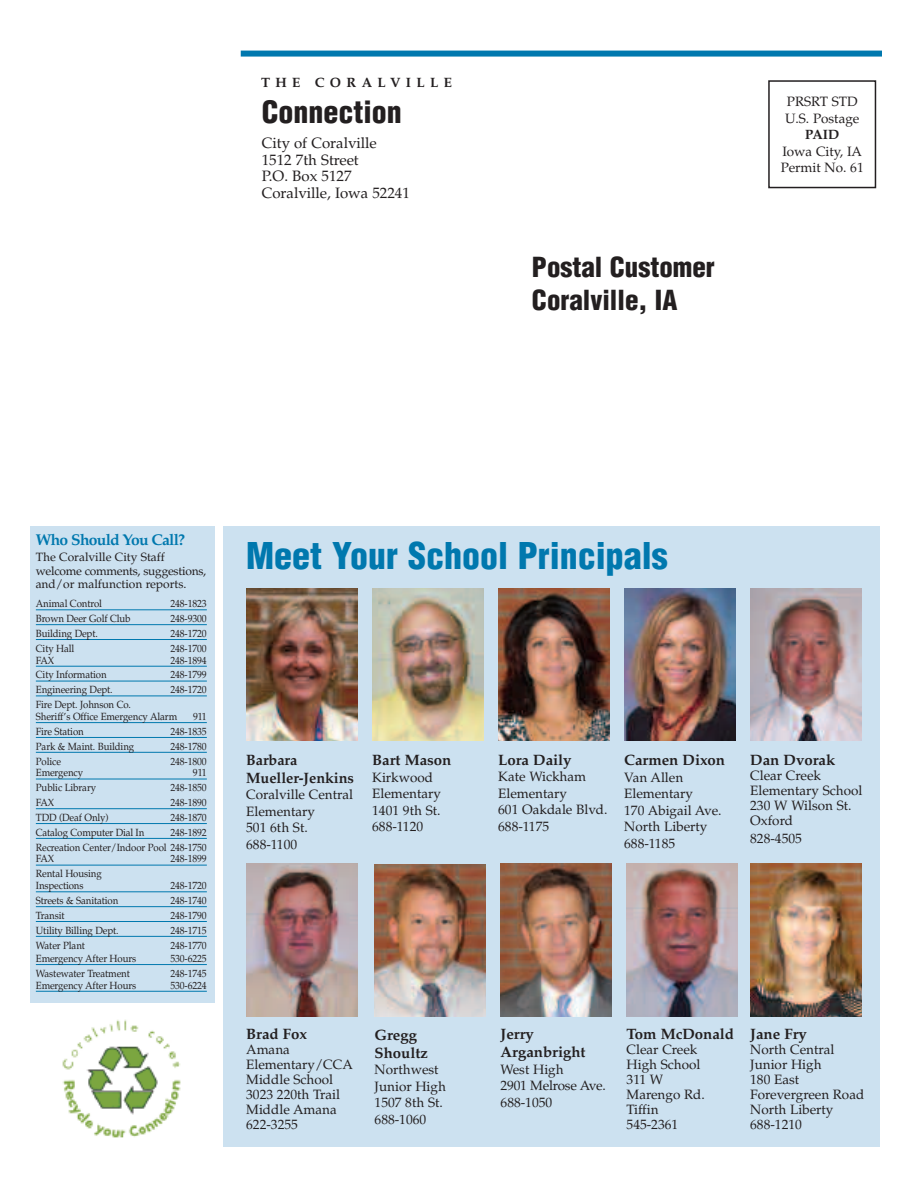
<style>
.page{position:relative;width:918px;height:1188px;background:#fff}
.page>*{position:absolute;margin:0;border:0;box-sizing:border-box;transform-origin:0 0}
.t1{font:900 condensed 36px "Helvetica";color:#0078ae}
.t2{font:900 condensed 30px "Helvetica";color:#231f20}
.t3{font:900 condensed 27px/33px "Helvetica";color:#231f20}
.t4{font:700 15.6px "Palatino";letter-spacing:-.045em;color:#0078ae}
.t5{font:700 15px/18px "Palatino";color:#231f20}
.t6{font:15px/16.5px "Palatino";color:#231f20}
.t7{font:700 15px/18px "Palatino";color:#231f20;scale:.96 1}
.t8{font:13.5px/16.5px "Palatino";color:#231f20}
.t9{font:700 13.5px "Palatino";letter-spacing:.4em;color:#231f20}
.t10{font:12px/13.2px "Palatino";color:#231f20}
.t11{font:10.35px/11.9px "Palatino";letter-spacing:-.01em;color:#231f20;scale:.93 1}
</style>
<div class="page">
<div style="left:768px;top:80px;width:108px;height:108px;border:2px solid #231f20"></div>
<div style="left:30px;top:526px;width:184px;height:478px;background:#cce1f0"></div>
<hr style="left:36px;top:609px;width:171px;height:1px;background:#0078ae">
<hr style="left:36px;top:624px;width:171px;height:1px;background:#0078ae">
<hr style="left:36px;top:639px;width:171px;height:1px;background:#0078ae">
<hr style="left:36px;top:666px;width:171px;height:1px;background:#0078ae">
<hr style="left:36px;top:681px;width:171px;height:1px;background:#0078ae">
<hr style="left:36px;top:696px;width:171px;height:1px;background:#0078ae">
<hr style="left:36px;top:722px;width:171px;height:1px;background:#0078ae">
<hr style="left:36px;top:737px;width:171px;height:1px;background:#0078ae">
<hr style="left:36px;top:752px;width:171px;height:1px;background:#0078ae">
<hr style="left:36px;top:779px;width:171px;height:1px;background:#0078ae">
<hr style="left:36px;top:808px;width:171px;height:1px;background:#0078ae">
<hr style="left:36px;top:823px;width:171px;height:1px;background:#0078ae">
<hr style="left:36px;top:838px;width:171px;height:1px;background:#0078ae">
<hr style="left:36px;top:865px;width:171px;height:1px;background:#0078ae">
<hr style="left:36px;top:891px;width:171px;height:1px;background:#0078ae">
<hr style="left:36px;top:906px;width:171px;height:1px;background:#0078ae">
<hr style="left:36px;top:921px;width:171px;height:1px;background:#0078ae">
<hr style="left:36px;top:936px;width:171px;height:1px;background:#0078ae">
<hr style="left:36px;top:964px;width:171px;height:1px;background:#0078ae">
<hr style="left:36px;top:991px;width:171px;height:1px;background:#0078ae">
<div style="left:241px;top:51px;width:641px;height:6px;background:#0078ae"></div>
<div style="left:223px;top:526px;width:657px;height:622px;background:#cce1f0"></div>
<img style="left:246px;top:588px;width:111px;height:153px">
<img style="left:372px;top:588px;width:111px;height:153px">
<img style="left:498px;top:588px;width:111px;height:153px">
<img style="left:624px;top:588px;width:111px;height:153px">
<img style="left:375px;top:864px;width:111px;height:153px">
<img style="left:501px;top:864px;width:111px;height:153px">
<img style="left:627px;top:864px;width:111px;height:153px">
<img style="left:246px;top:864px;width:111px;height:153px">
<img style="left:750px;top:588px;width:111px;height:153px">
<img style="left:750px;top:864px;width:111px;height:153px">
<img style="left:62px;top:1019px;width:119px;height:119px">
<h3 class="t9" style="left:261px;top:75px;width:193px">THE CORALVILLE</h3>
<h2 class="t2" style="left:262px;top:95px;width:142px">Connection</h2>
<h3 class="t6" style="left:262px;top:135px;width:150px">City of Coralville<br>1512 7th Street<br>P.O. Box 5127<br>Coralville, Iowa 52241</h3>
<h3 class="t3" style="left:532px;top:251px;width:184px">Postal Customer<br>Coralville, IA</h3>
<h3 class="t8" style="left:785px;top:93px;width:76px">PRSRT STD<br>U.S. Postage</h3>
<h3 class="t9" style="left:805px;top:127px;width:36px">PAID</h3>
<h3 class="t8" style="left:781px;top:143px;width:85px">Iowa City, IA<br>Permit No. 61</h3>
<h3 class="t4" style="left:36px;top:531px;width:151px">Who Should You Call?</h3>
<p class="t10" style="left:36px;top:551px;width:172px">The Coralville City Staff welcome comments, suggestions, and/or malfunction reports.</p>
<p class="t11" style="left:36px;top:598px;width:73px">Animal Control</p>
<p class="t11" style="left:170px;top:598px;width:41px">248-1823</p>
<p class="t11" style="left:36px;top:613px;width:103px">Brown Deer Golf Club</p>
<p class="t11" style="left:170px;top:613px;width:41px">248-9300</p>
<p class="t11" style="left:36px;top:627px;width:68px">Building Dept.</p>
<p class="t11" style="left:170px;top:627px;width:41px">248-1720</p>
<p class="t11" style="left:36px;top:642px;width:43px">City Hall</p>
<p class="t11" style="left:170px;top:642px;width:41px">248-1700</p>
<p class="t11" style="left:36px;top:654px;width:21px">FAX</p>
<p class="t11" style="left:170px;top:654px;width:41px">248-1894</p>
<p class="t11" style="left:36px;top:669px;width:78px">City Information</p>
<p class="t11" style="left:170px;top:669px;width:41px">248-1799</p>
<p class="t11" style="left:36px;top:684px;width:84px">Engineering Dept.</p>
<p class="t11" style="left:170px;top:684px;width:41px">248-1720</p>
<p class="t11" style="left:36px;top:699px;width:153px">Fire Dept. Johnson Co.<br>Sheriff’s Office Emergency Alarm</p>
<p class="t11" style="left:193px;top:710px;width:16px">911</p>
<p class="t11" style="left:36px;top:725px;width:53px">Fire Station</p>
<p class="t11" style="left:170px;top:725px;width:41px">248-1835</p>
<p class="t11" style="left:36px;top:740px;width:107px">Park &amp; Maint. Building</p>
<p class="t11" style="left:170px;top:740px;width:41px">248-1780</p>
<p class="t11" style="left:36px;top:755px;width:29px">Police</p>
<p class="t11" style="left:170px;top:755px;width:41px">248-1800</p>
<p class="t11" style="left:36px;top:767px;width:52px">Emergency</p>
<p class="t11" style="left:193px;top:767px;width:16px">911</p>
<p class="t11" style="left:36px;top:782px;width:66px">Public Library</p>
<p class="t11" style="left:170px;top:782px;width:41px">248-1850</p>
<p class="t11" style="left:36px;top:797px;width:21px">FAX</p>
<p class="t11" style="left:170px;top:797px;width:41px">248-1890</p>
<p class="t11" style="left:36px;top:811px;width:80px">TDD (Deaf Only)</p>
<p class="t11" style="left:170px;top:811px;width:41px">248-1870</p>
<p class="t11" style="left:36px;top:826px;width:118px">Catalog Computer Dial In</p>
<p class="t11" style="left:36px;top:825px;width:185px;line-height:14.9px;text-align:right">248-1892<br>Recreation Center/Indoor Pool 248-1750</p>
<p class="t11" style="left:36px;top:853px;width:21px">FAX</p>
<p class="t11" style="left:170px;top:853px;width:41px">248-1899</p>
<p class="t11" style="left:36px;top:868px;width:72px">Rental Housing<br>Inspections</p>
<p class="t11" style="left:170px;top:880px;width:41px">248-1720</p>
<p class="t11" style="left:36px;top:895px;width:90px">Streets &amp; Sanitation</p>
<p class="t11" style="left:170px;top:895px;width:41px">248-1740</p>
<p class="t11" style="left:36px;top:909px;width:32px">Transit</p>
<p class="t11" style="left:170px;top:909px;width:41px">248-1790</p>
<p class="t11" style="left:36px;top:924px;width:90px">Utility Billing Dept.</p>
<p class="t11" style="left:170px;top:924px;width:41px">248-1715</p>
<p class="t11" style="left:36px;top:940px;width:54px">Water Plant</p>
<p class="t11" style="left:170px;top:940px;width:41px">248-1770</p>
<p class="t11" style="left:36px;top:952px;width:110px">Emergency After Hours</p>
<p class="t11" style="left:170px;top:952px;width:41px">530-6225</p>
<p class="t11" style="left:36px;top:967px;width:103px">Wastewater Treatment</p>
<p class="t11" style="left:170px;top:967px;width:41px">248-1745</p>
<p class="t11" style="left:36px;top:979px;width:110px">Emergency After Hours</p>
<p class="t11" style="left:170px;top:979px;width:41px">530-6224</p>
<h1 class="t1" style="left:246px;top:535px;width:423px">Meet Your School Principals</h1>
<h3 class="t7" style="left:246px;top:751px;width:114px">Barbara<br>Mueller-Jenkins</h3>
<h3 class="t8" style="left:246px;top:787px;width:108px">Coralville Central<br>Elementary<br>501 6th St.<br>688-1100</h3>
<h3 class="t5" style="left:372px;top:751px;width:81px">Bart Mason</h3>
<h3 class="t8" style="left:372px;top:769px;width:70px">Kirkwood<br>Elementary<br>1401 9th St.<br>688-1120</h3>
<h3 class="t5" style="left:498px;top:751px;width:75px">Lora Daily</h3>
<h3 class="t8" style="left:498px;top:769px;width:111px">Kate Wickham<br>Elementary<br>601 Oakdale Blvd.<br>688-1175</h3>
<h3 class="t5" style="left:624px;top:751px;width:102px">Carmen Dixon</h3>
<h3 class="t8" style="left:624px;top:769px;width:99px">Van Allen<br>Elementary<br>170 Abigail Ave.<br>North Liberty<br>688-1185</h3>
<h3 class="t5" style="left:750px;top:751px;width:86px">Dan Dvorak</h3>
<h3 class="t8" style="left:750px;top:768px;width:114px;line-height:15px">Clear Creek<br>Elementary School<br>230 W Wilson St.<br>Oxford</h3>
<h3 class="t8" style="left:750px;top:830px;width:53px">828-4505</h3>
<h3 class="t5" style="left:246px;top:1025px;width:62px">Brad Fox</h3>
<h3 class="t8" style="left:246px;top:1042px;width:108px;line-height:15px">Amana<br>Elementary/CCA<br>Middle School<br>3023 220th Trail<br>Middle Amana<br>622-3255</h3>
<h3 class="t5" style="left:375px;top:1026px;width:55px">Gregg<br>Shoultz</h3>
<h3 class="t8" style="left:375px;top:1061px;width:73px">Northwest<br>Junior High<br>1507 8th St.<br>688-1060</h3>
<h3 class="t5" style="left:501px;top:1025px;width:87px">Jerry<br>Arganbright</h3>
<h3 class="t8" style="left:501px;top:1061px;width:107px">West High<br>2901 Melrose Ave.<br>688-1050</h3>
<h3 class="t5" style="left:627px;top:1025px;width:109px">Tom McDonald</h3>
<h3 class="t8" style="left:627px;top:1042px;width:80px;line-height:15px">Clear Creek<br>High School<br>311 W<br>Marengo Rd.<br>Tiffin<br>545-2361</h3>
<h3 class="t5" style="left:750px;top:1025px;width:58px">Jane Fry</h3>
<h3 class="t8" style="left:750px;top:1042px;width:116px;line-height:15px">North Central<br>Junior High<br>180 East<br>Forevergreen Road<br>North Liberty<br>688-1210</h3>
</div>
